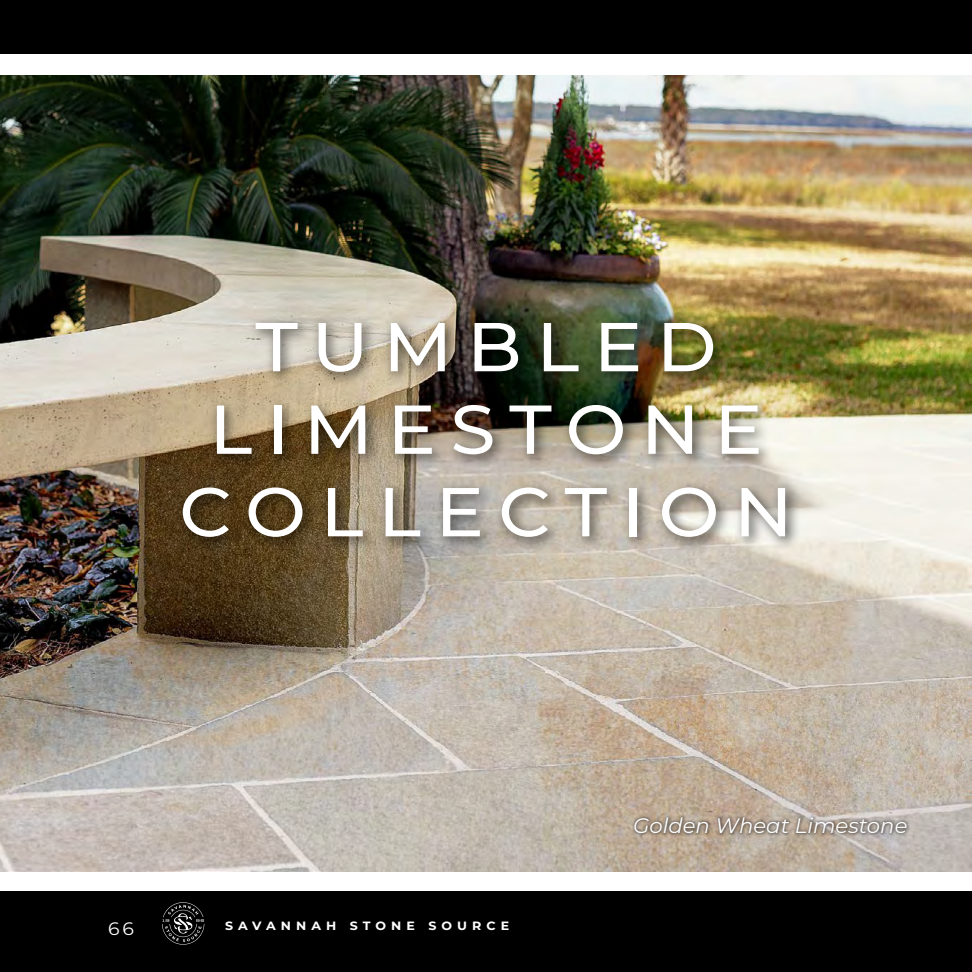
<style>
.page{position:relative;width:972px;height:972px;background:#fff}
.page>*{position:absolute;margin:0;border:0;box-sizing:border-box;transform-origin:0 0}
.t1{font:500 69px/82.5px "Montserrat";letter-spacing:.2em;color:#fff;text-align:center;scale:1.05 1}
.t2{font:italic 21px "Montserrat";color:#fff}
.t3{font:18px "Montserrat";color:#fff;scale:1.05 1}
.t4{font:700 12px "Montserrat";letter-spacing:.4em;color:#fff;scale:1.05 1}
</style>
<div class="page">
<div style="left:0;top:891px;width:972px;height:81px;background:#000"></div>
<div style="left:0;top:0;width:972px;height:54px;background:#000"></div>
<svg style="left:162px;top:902px;width:42px;height:43px"></svg>
<img style="left:0;top:75px;width:972px;height:796px">
<div style="left:176px;top:315px;width:625px;height:237px;background:#000;opacity:.6"></div>
<div style="left:630px;top:814px;width:280px;height:23px;background:#000;opacity:.4"></div>
<p class="t1" style="left:179px;top:303px;width:586px">TUMBLED<br>LIMESTONE<br>COLLECTION</p>
<p class="t3" style="left:108px;top:917px;width:26px">66</p>
<p class="t4" style="left:225px;top:917px;width:272px">SAVANNAH STONE SOURCE</p>
<p class="t2" style="left:633px;top:811px;width:276px">Golden Wheat Limestone</p>
</div>
